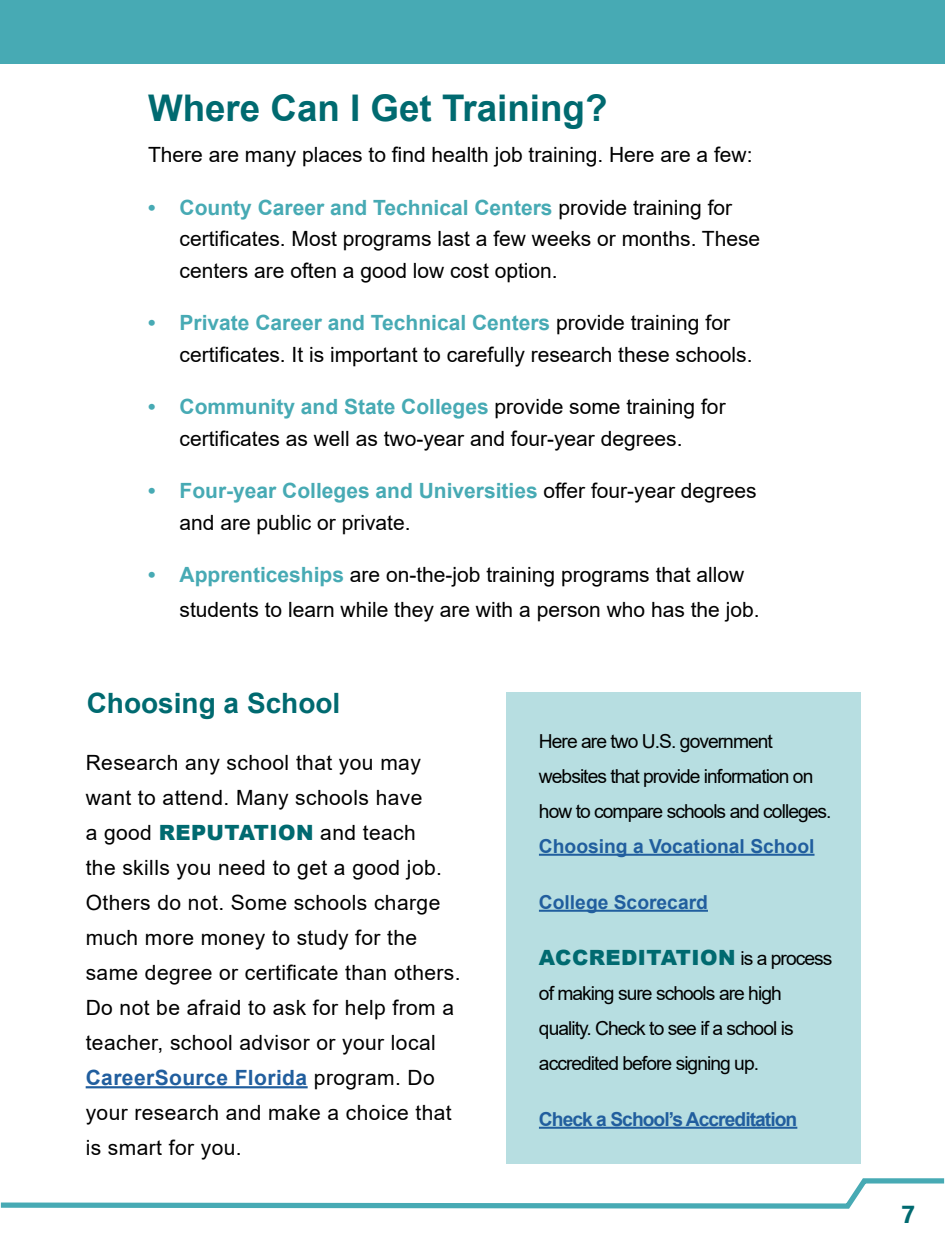
<style>
.page{position:relative;width:945px;height:1260px;background:#fff}
.page>*{position:absolute;margin:0;border:0;box-sizing:border-box;transform-origin:0 0}
.t1{font:700 36.75px "Arial";color:#006a70}
.t2{font:700 28px "Arial";color:#006a70}
.t3{font:700 24.5px "Ebrima";color:#006a70}
.t4{font:21px/31.5px "Arial";color:#000}
.t5{font:21px/35px "Arial";letter-spacing:.02em;color:#000}
.t6{font:900 21px "Arial";letter-spacing:.02em;color:#006a70}
.t7{font:19.25px/35px "Arial";letter-spacing:-.05em;color:#000}
.t8{font:700 19.25px "Arial";color:#215e9e}
.t9{font:700 19.25px "Arial";letter-spacing:-.05em;color:#215e9e}
.s1{font-weight:700;color:#47aab4}
.s2{font-weight:900;color:#006a70}
.s3{font-weight:700;color:#215e9e}
.s4{font-weight:400;font-size:19.25px;color:#000}
</style>
<div class="page">
<svg style="left:0;top:1178px;width:945px;height:31px"></svg>
<hr style="left:86px;top:1086px;width:222px;height:2px;background:#215e9e">
<div style="left:506px;top:693px;width:355px;height:471px;background:#b7dee1"></div>
<hr style="left:539px;top:854px;width:276px;height:2px;background:#215e9e">
<hr style="left:539px;top:910px;width:169px;height:2px;background:#215e9e">
<hr style="left:539px;top:1127px;width:258px;height:2px;background:#215e9e">
<div style="left:0;top:0;width:945px;height:63px;background:#47aab4"></div>
<h1 class="t1" style="left:148px;top:82px;width:461px">Where Can I Get Training?</h1>
<p class="t4" style="left:148px;top:139px;width:606px">There are many places to find health job training. Here are a few:</p>
<p class="t4" style="left:180px;top:191px;width:582px;text-indent:-32px"><span class="s1">• County Career and Technical Centers</span> provide training for certificates. Most programs last a few weeks or months. These centers are often a good low cost option.</p>
<p class="t4" style="left:180px;top:307px;width:575px;text-indent:-32px"><span class="s1">• Private Career and Technical Centers</span> provide training for certificates. It is important to carefully research these schools.</p>
<p class="t4" style="left:148px;top:391px;width:579px;text-align:center"><span class="s1">• Community and State Colleges</span> provide some training for certificates as well as two-year and four-year degrees.</p>
<p class="t4" style="left:180px;top:475px;width:579px;text-indent:-32px"><span class="s1">• Four-year Colleges and Universities</span> offer four-year degrees and are public or private.</p>
<p class="t4" style="left:180px;top:557px;width:582px;line-height:35px;text-indent:-32px"><span class="s1">• Apprenticeships</span> are on-the-job training programs that allow students to learn while they are with a person who has the job.</p>
<h2 class="t2" style="left:87px;top:684px;width:255px">Choosing a School</h2>
<p class="t5" style="left:86px;top:745px;width:377px">Research any school that you may want to attend. Many schools have<br>a good <span class="s2">REPUTATION</span> and teach<br>the skills you need to get a good job.<br>Others do not. Some schools charge much more money to study for the same degree or certificate than others.<br>Do not be afraid to ask for help from a teacher, school advisor or your local<br><span class="s3">CareerSource Florida</span> program. Do your research and make a choice that is smart for you.</p>
<p class="t7" style="left:539px;top:723px;width:294px">Here are two U.S. government websites that provide information on how to compare schools and colleges.</p>
<p class="t8" style="left:539px;top:832px;width:277px">Choosing a Vocational School</p>
<p class="t8" style="left:539px;top:888px;width:171px">College Scorecard</p>
<p class="t6" style="left:539px;top:942px;width:295px">ACCREDITATION <span class="s4">is a process</span></p>
<p class="t7" style="left:539px;top:975px;width:256px">of making sure schools are high quality. Check to see if a school is accredited before signing up.</p>
<p class="t9" style="left:539px;top:1105px;width:260px">Check a School’s Accreditation</p>
<p class="t3" style="left:901px;top:1196px;width:16px">7</p>
</div>
